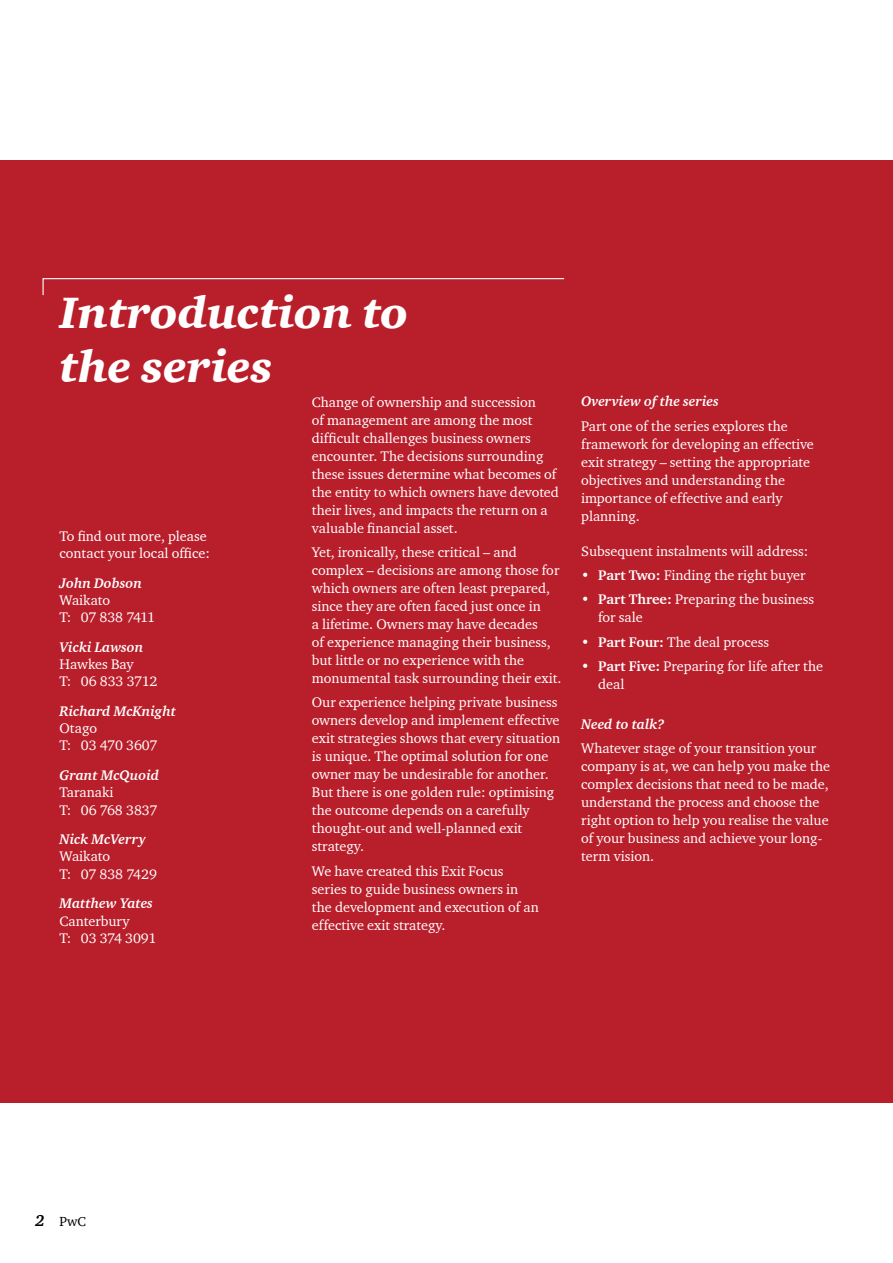
<style>
.page{position:relative;width:893px;height:1263px;background:#fff}
.page>*{position:absolute;margin:0;border:0;box-sizing:border-box;transform-origin:0 0}
.t1{font:45px/54px "Charter ITC Blac Ital";color:#fff}
.t2{font:14.25px/18px "Charter ITC";color:#fff}
.t3{font:italic 700 14.25px "Charter ITC";color:#fff}
.t4{font:13.5px "Charter ITC";color:#000}
.s1{font-weight:700}
.s2{font-weight:700;font-style:italic;font-size:16.5px}
</style>
<div class="page">
<div style="left:0;top:160px;width:893px;height:943px;background:#b91e2b"></div>
<svg style="left:42px;top:278px;width:523px;height:18px"></svg>
<h1 class="t1" style="left:60px;top:285px;width:350px">Introduction to the series</h1>
<p class="t2" style="left:60px;top:527px;width:152px;line-height:17.1px">To find out more, please contact your local office:</p>
<p class="t3" style="left:60px;top:574px;width:84px">John Dobson</p>
<p class="t2" style="left:60px;top:591px;width:97px;line-height:17.1px">Waikato<br>T: 07 838 7411</p>
<p class="t3" style="left:60px;top:638px;width:85px">Vicki Lawson</p>
<p class="t2" style="left:60px;top:656px;width:99px;line-height:17.1px">Hawkes Bay<br>T: 06 833 3712</p>
<p class="t3" style="left:60px;top:702px;width:118px">Richard McKnight</p>
<p class="t2" style="left:60px;top:720px;width:99px;line-height:17.1px">Otago<br>T: 03 470 3607</p>
<p class="t3" style="left:60px;top:767px;width:101px">Grant McQuoid</p>
<p class="t2" style="left:60px;top:784px;width:99px;line-height:17.1px">Taranaki<br>T: 06 768 3837</p>
<p class="t3" style="left:60px;top:831px;width:88px">Nick McVerry</p>
<p class="t2" style="left:60px;top:848px;width:99px;line-height:17.1px">Waikato<br>T: 07 838 7429</p>
<p class="t3" style="left:60px;top:895px;width:95px">Matthew Yates</p>
<p class="t2" style="left:60px;top:912px;width:98px;line-height:17.1px">Canterbury<br>T: 03 374 3091</p>
<p class="t2" style="left:312px;top:392px;width:249px">Change of ownership and succession<br>of management are among the most difficult challenges business owners encounter. The decisions surrounding these issues determine what becomes of the entity to which owners have devoted their lives, and impacts the return on a valuable financial asset.</p>
<p class="t2" style="left:312px;top:543px;width:251px">Yet, ironically, these critical – and complex – decisions are among those for which owners are often least prepared, since they are often faced just once in<br>a lifetime. Owners may have decades<br>of experience managing their business, but little or no experience with the monumental task surrounding their exit.</p>
<p class="t2" style="left:312px;top:693px;width:250px">Our experience helping private business owners develop and implement effective exit strategies shows that every situation is unique. The optimal solution for one owner may be undesirable for another.<br>But there is one golden rule: optimising the outcome depends on a carefully thought-out and well-planned exit strategy.</p>
<p class="t2" style="left:312px;top:861px;width:228px">We have created this Exit Focus series to guide business owners in the development and execution of an effective exit strategy.</p>
<p class="t3" style="left:581px;top:393px;width:139px">Overview of the series</p>
<p class="t2" style="left:581px;top:417px;width:234px">Part one of the series explores the framework for developing an effective exit strategy – setting the appropriate objectives and understanding the importance of effective and early planning.</p>
<p class="t2" style="left:581px;top:542px;width:229px">Subsequent instalments will address:</p>
<p class="t2" style="left:581px;top:566px;width:226px"><span class="s1">• Part Two:</span> Finding the right buyer</p>
<p class="t2" style="left:598px;top:590px;width:217px;text-indent:-17px"><span class="s1">• Part Three:</span> Preparing the business for sale</p>
<p class="t2" style="left:581px;top:633px;width:189px"><span class="s1">• Part Four:</span> The deal process</p>
<p class="t2" style="left:598px;top:657px;width:226px;text-indent:-17px"><span class="s1">• Part Five:</span> Preparing for life after the deal</p>
<p class="t3" style="left:581px;top:715px;width:85px">Need to talk?</p>
<p class="t2" style="left:581px;top:739px;width:250px">Whatever stage of your transition your company is at, we can help you make the complex decisions that need to be made, understand the process and choose the right option to help you realise the value of your business and achieve your long&shy;term vision.</p>
<p class="t4" style="left:35px;top:1213px;width:52px"><span class="s2">2</span> PwC</p>
</div>
